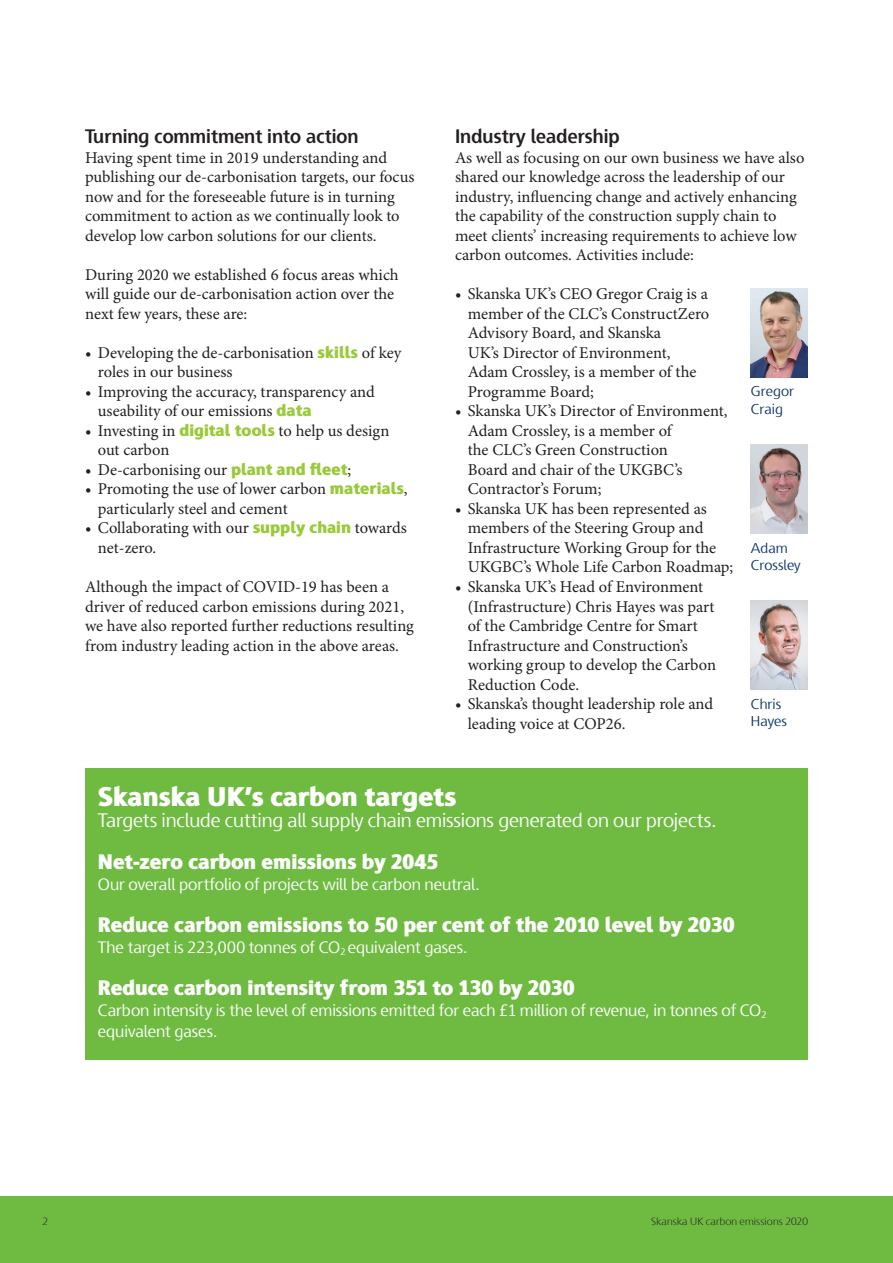
<style>
.page{position:relative;width:893px;height:1263px;background:#fff}
.page>*{position:absolute;margin:0;border:0;box-sizing:border-box;transform-origin:0 0}
.Text__Skanska_font{font:900 27px "Skanska Sans Pro";letter-spacing:-.01em;color:#fff}
.Text__Skanska_font-2{font:900 21px "Skanska Sans Pro";letter-spacing:-.005em;color:#fff}
.Text__Skanska_font-3{font:19.5px "Skanska Sans Pro";letter-spacing:-.01em;color:#fff}
.Heading_2{font:700 19.5px "Skanska Sans Pro";color:#231f20}
.t1{font:16.5px/19.5px "Minion Pro";color:#231f20}
.Text__Skanska_font-4{font:16.5px "Skanska Sans Pro";letter-spacing:-.005em;color:#fff}
.Text_table{font:14.25px/17.2px "Skanska Sans Pro";color:#11396e}
.t2{font:300 10.5px "Skanska Sans Pro";letter-spacing:.015em;color:#231f20}
.s1{font-family:"Skanska Sans Pro";font-weight:900;color:#99ca3b}
.s2{font-family:"Skanska Sans";font-weight:900;color:#99ca3b}
</style>
<div class="page">
<div style="left:0;top:1196px;width:893px;height:67px;background:#6fbb42"></div>
<div style="left:85px;top:768px;width:723px;height:292px;background:#6fbb42"></div>
<img style="left:751px;top:288px;width:57px;height:89px">
<img style="left:751px;top:444px;width:57px;height:90px">
<img style="left:751px;top:600px;width:57px;height:89px">
<p class="Heading_2" style="left:85px;top:125px;width:275px">Turning commitment into action</p>
<p class="t1" style="left:85px;top:148px;width:331px">Having spent time in 2019 understanding and publishing our de-carbonisation targets, our focus now and for the foreseeable future is in turning commitment to action as we continually look to develop low carbon solutions for our clients.</p>
<p class="t1" style="left:85px;top:265px;width:315px">During 2020 we established 6 focus areas which will guide our de-carbonisation action over the next few years, these are:</p>
<p class="t1" style="left:98px;top:343px;width:305px;text-indent:-13px">• Developing the de-carbonisation <span class="s1">skills</span> of key roles in our business</p>
<p class="t1" style="left:98px;top:382px;width:278px;text-indent:-13px">• Improving the accuracy, transparency and useability of our emissions <span class="s1">data</span></p>
<p class="t1" style="left:98px;top:421px;width:293px;text-indent:-13px">• Investing in <span class="s2">digital tools</span> to help us design out carbon</p>
<p class="t1" style="left:85px;top:460px;width:268px">• De-carbonising our <span class="s2">plant and fleet</span>;</p>
<p class="t1" style="left:98px;top:479px;width:311px;text-indent:-13px">• Promoting the use of lower carbon <span class="s2">materials</span>, particularly steel and cement</p>
<p class="t1" style="left:98px;top:518px;width:311px;text-indent:-13px">• Collaborating with our <span class="s2">supply chain</span> towards net‑zero.</p>
<p class="t1" style="left:85px;top:577px;width:330px">Although the impact of COVID-19 has been a driver of reduced carbon emissions during 2021, we have also reported further reductions resulting from industry leading action in the above areas.</p>
<p class="Heading_2" style="left:455px;top:125px;width:166px">Industry leadership</p>
<p class="t1" style="left:455px;top:148px;width:351px">As well as focusing on our own business we have also shared our knowledge across the leadership of our industry, influencing change and actively enhancing the capability of the construction supply chain to meet clients’ increasing requirements to achieve low carbon outcomes. Activities include:</p>
<p class="t1" style="left:468px;top:284px;width:243px;text-indent:-13px">• Skanska UK’s CEO Gregor Craig is a member of the CLC’s ConstructZero<br>Advisory Board, and Skanska<br>UK’s Director of Environment,<br>Adam Crossley, is a member of the<br>Programme Board;</p>
<p class="t1" style="left:468px;top:401px;width:261px;text-indent:-13px">• Skanska UK’s Director of Environment,<br>Adam Crossley, is a member of<br>the CLC’s Green Construction<br>Board and chair of the UKGBC’s<br>Contractor’s Forum;</p>
<p class="t1" style="left:468px;top:499px;width:267px;text-indent:-13px">• Skanska UK has been represented as members of the Steering Group and Infrastructure Working Group for the UKGBC’s Whole Life Carbon Roadmap;</p>
<p class="t1" style="left:468px;top:577px;width:250px;text-indent:-13px">• Skanska UK’s Head of Environment (Infrastructure) Chris Hayes was part of the Cambridge Centre for Smart<br>Infrastructure and Construction’s working group to develop the Carbon<br>Reduction Code.</p>
<p class="t1" style="left:468px;top:694px;width:247px;text-indent:-13px">• Skanska’s thought leadership role and leading voice at COP26.</p>
<p class="Text_table" style="left:751px;top:383px;width:45px">Gregor<br>Craig</p>
<p class="Text_table" style="left:751px;top:539px;width:51px">Adam<br>Crossley</p>
<p class="Text_table" style="left:751px;top:695px;width:38px">Chris<br>Hayes</p>
<p class="Text__Skanska_font" style="left:98px;top:780px;width:360px">Skanska UK’s carbon targets</p>
<p class="Text__Skanska_font-3" style="left:98px;top:808px;width:620px">Targets include cutting all supply chain emissions generated on our projects.</p>
<p class="Text__Skanska_font-2" style="left:98px;top:849px;width:342px">Net-zero carbon emissions by 2045</p>
<p class="Text__Skanska_font-4" style="left:98px;top:874px;width:383px">Our overall portfolio of projects will be carbon neutral.</p>
<p class="Text__Skanska_font-2" style="left:98px;top:912px;width:638px">Reduce carbon emissions to 50 per cent of the 2010 level by 2030</p>
<p class="Text__Skanska_font-4" style="left:98px;top:937px;width:371px">The target is 223,000 tonnes of CO<sub>2</sub> equivalent gases.</p>
<p class="Text__Skanska_font-2" style="left:98px;top:975px;width:478px">Reduce carbon intensity from 351 to 130 by 2030</p>
<p class="Text__Skanska_font-4" style="left:98px;top:1000px;width:670px">Carbon intensity is the level of emissions emitted for each £1 million of revenue, in tonnes of CO<sub>2</sub></p>
<p class="Text__Skanska_font-4" style="left:98px;top:1021px;width:121px">equivalent gases.</p>
<p class="t2" style="left:43px;top:1215px;width:7px">2</p>
<p class="t2" style="left:651px;top:1215px;width:158px">Skanska UK carbon emissions 2020</p>
</div>
